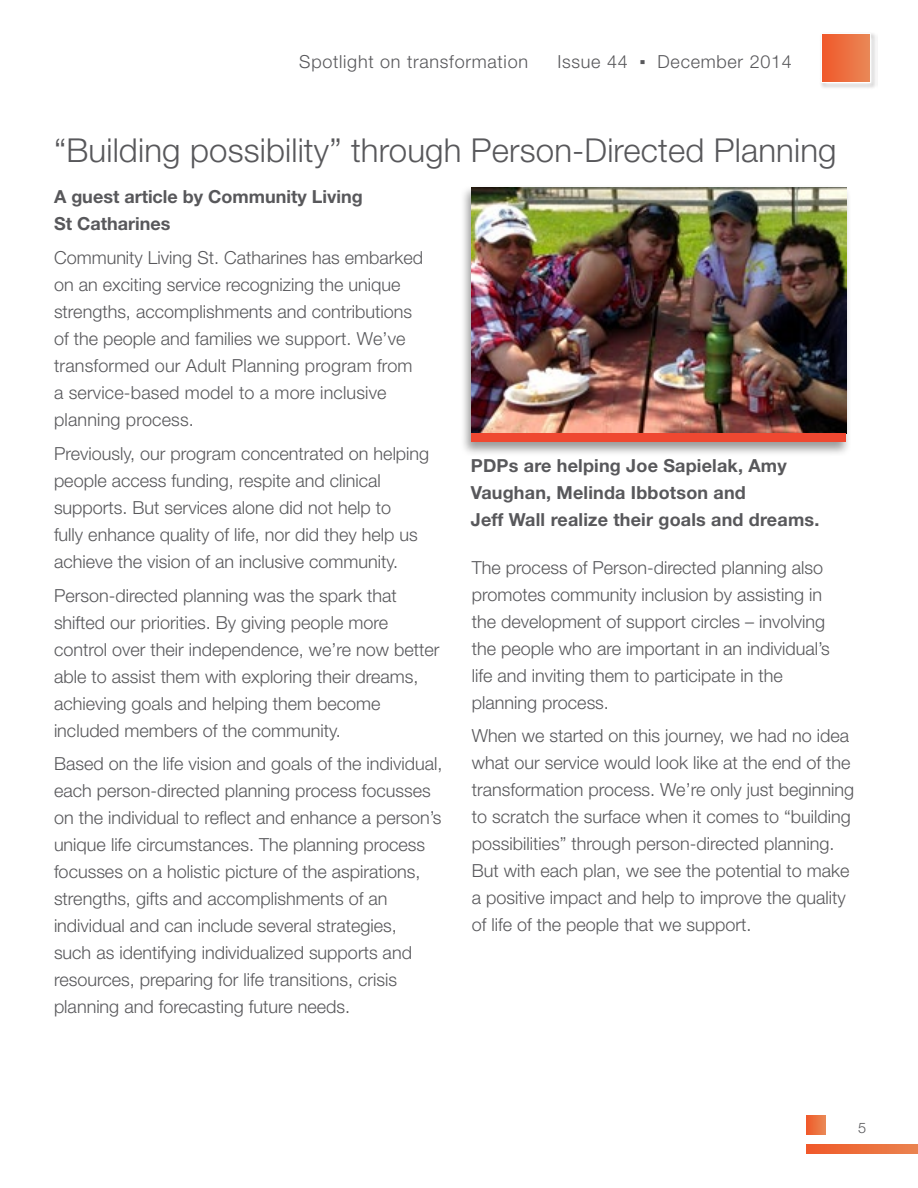
<style>
.page{position:relative;width:918px;height:1188px;background:#fff}
.page>*{position:absolute;margin:0;border:0;box-sizing:border-box;transform-origin:0 0}
.t1{font:300 33px "Helvetica Neue LT Std";letter-spacing:.005em;color:#58585b}
.t2{font:300 18px/27px "Helvetica Neue LT Std";color:#58585b}
.t3{font:700 18px/27px "Helvetica Neue LT Std";letter-spacing:.01em;color:#58585b}
.t4{font:300 18px "Helvetica Neue LT Std";letter-spacing:.04em;color:#58585b}
.t5{font:300 14.55px "Helvetica Neue LT Std";color:#58585b}
.s1{font-family:"Verdana";font-weight:400}
</style>
<div class="page">
<img style="left:821px;top:33px;width:55px;height:55px">
<svg style="left:821px;top:33px;width:50px;height:50px"></svg>
<div style="left:822px;top:34px;width:48px;height:48px;background:linear-gradient(to right,#f0582a,#e98756)"></div>
<svg style="left:807px;top:1144px;width:111px;height:9px"></svg>
<div style="left:806px;top:1115px;width:20px;height:19px;background:linear-gradient(to right,#f05928,#e98753)"></div>
<div style="left:460px;top:185px;width:392px;height:272px;background:#000;opacity:.4"></div>
<img style="left:472px;top:188px;width:374px;height:245px">
<div style="left:472px;top:433px;width:374px;height:9px;background:#ef4831"></div>
<p class="t4" style="left:299px;top:51px;width:230px">Spotlight on transformation</p>
<p class="t4" style="left:557px;top:51px;width:236px">Issue 44 <span class="s1">▪</span> December 2014</p>
<h1 class="t1" style="left:54px;top:130px;width:784px">“Building possibility” through Person-Directed Planning</h1>
<p class="t3" style="left:54px;top:183px;width:310px">A guest article by Community Living<br>St Catharines</p>
<p class="t2" style="left:54px;top:244px;width:371px">Community Living St. Catharines has embarked on an exciting service recognizing the unique strengths, accomplishments and contributions of the people and families we support. We’ve transformed our Adult Planning program from a service-based model to a more inclusive planning process.</p>
<p class="t2" style="left:54px;top:440px;width:377px">Previously, our program concentrated on helping people access funding, respite and clinical supports. But services alone did not help to<br>fully enhance quality of life, nor did they help us achieve the vision of an inclusive community.</p>
<p class="t2" style="left:54px;top:581px;width:387px">Person-directed planning was the spark that shifted our priorities. By giving people more control over their independence, we’re now better able to assist them with exploring their dreams, achieving goals and helping them become included members of the community.</p>
<p class="t2" style="left:54px;top:750px;width:390px">Based on the life vision and goals of the individual, each person-directed planning process focusses on the individual to reflect and enhance a person’s unique life circumstances. The planning process focusses on a holistic picture of the aspirations, strengths, gifts and accomplishments of an individual and can include several strategies,<br>such as identifying individualized supports and resources, preparing for life transitions, crisis planning and forecasting future needs.</p>
<p class="t3" style="left:471px;top:452px;width:350px">PDPs are helping Joe Sapielak, Amy<br>Vaughan, Melinda Ibbotson and<br>Jeff Wall realize their goals and dreams.</p>
<p class="t2" style="left:472px;top:553px;width:359px">The process of Person-directed planning also promotes community inclusion by assisting in the development of support circles – involving the people who are important in an individual’s life and inviting them to participate in the planning process.</p>
<p class="t2" style="left:472px;top:722px;width:384px">When we started on this journey, we had no idea what our service would look like at the end of the transformation process. We’re only just beginning to scratch the surface when it comes to “building possibilities” through person-directed planning.<br>But with each plan, we see the potential to make a positive impact and help to improve the quality of life of the people that we support.</p>
<p class="t5" style="left:858px;top:1119px;width:10px">5</p>
</div>
